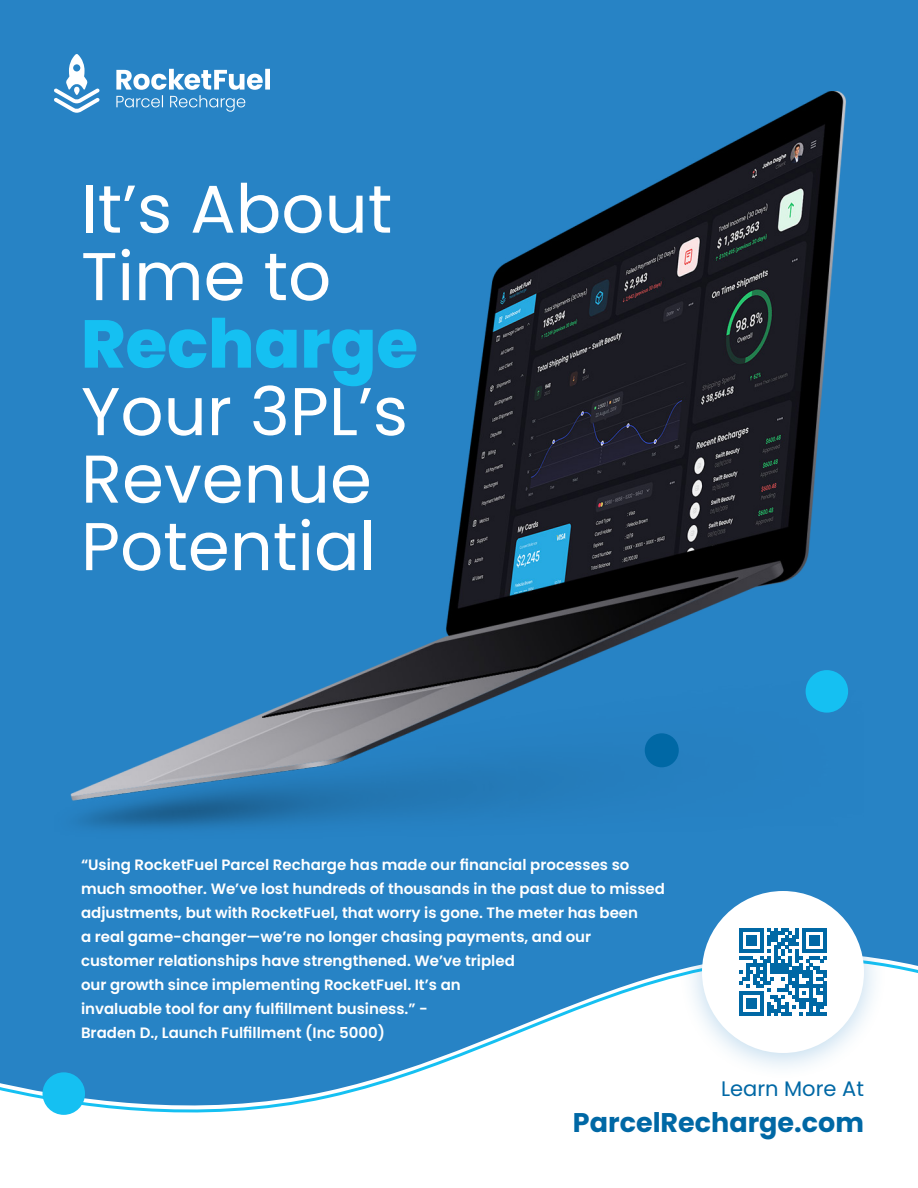
<style>
.page{position:relative;width:918px;height:1188px;background:#fff}
.page>*{position:absolute;margin:0;border:0;box-sizing:border-box;transform-origin:0 0}
.t1{font:67.5px/67.5px "Poppins";color:#fff}
.t2{font:700 27px "Poppins";color:#0068a5}
.t3{font:21px "Poppins";color:#0068a5}
.t4{font:600 15px/24px "Poppins";color:#fff}
.s1{font-weight:800;color:#15c0f2}
</style>
<div class="page">
<div style="left:0;top:0;width:918px;height:934px;background:#2783c5"></div>
<img style="left:54px;top:80px;width:810px;height:810px">
<svg style="left:0;top:934px;width:918px;height:181px"></svg>
<div style="left:645px;top:733px;width:34px;height:34px;background:#0068a5;border-radius:50%"></div>
<svg style="left:54px;top:54px;width:46px;height:59px"></svg>
<svg style="left:116px;top:69px;width:154px;height:43px"></svg>
<div style="left:679px;top:872px;width:209px;height:209px;background:#2783c5;opacity:.3"></div>
<div style="left:704px;top:892px;width:158px;height:160px;background:#fff;border-radius:50%"></div>
<div style="left:702px;top:891px;width:162px;height:162px;border:3px solid #fff;border-radius:50%"></div>
<svg style="left:739px;top:928px;width:88px;height:88px"></svg>
<div style="left:43px;top:1072px;width:42px;height:43px;background:#15c0f2;border-radius:50%"></div>
<div style="left:806px;top:670px;width:42px;height:43px;background:#15c0f2;border-radius:50%"></div>
<p class="t1" style="left:81px;top:176px;width:313px">It’s About<br>Time to</p>
<p class="t1" style="left:81px;top:311px;width:339px"><span class="s1">Recharge<br></span>Your 3PL’s<br>Revenue<br>Potential</p>
<p class="t4" style="left:81px;top:853px;width:586px">“Using RocketFuel Parcel Recharge has made our financial processes so much smoother. We’ve lost hundreds of thousands in the past due to missed adjustments, but with RocketFuel, that worry is gone. The meter has been<br>a real game-changer—we’re no longer chasing payments, and our customer relationships have strengthened. We’ve tripled<br>our growth since implementing RocketFuel. It’s an<br>invaluable tool for any fulfillment business.” -<br>Braden D., Launch Fulfillment (Inc 5000)</p>
<p class="t3" style="left:721px;top:1077px;width:144px">Learn More At</p>
<p class="t2" style="left:573px;top:1107px;width:293px">ParcelRecharge.com</p>
</div>
